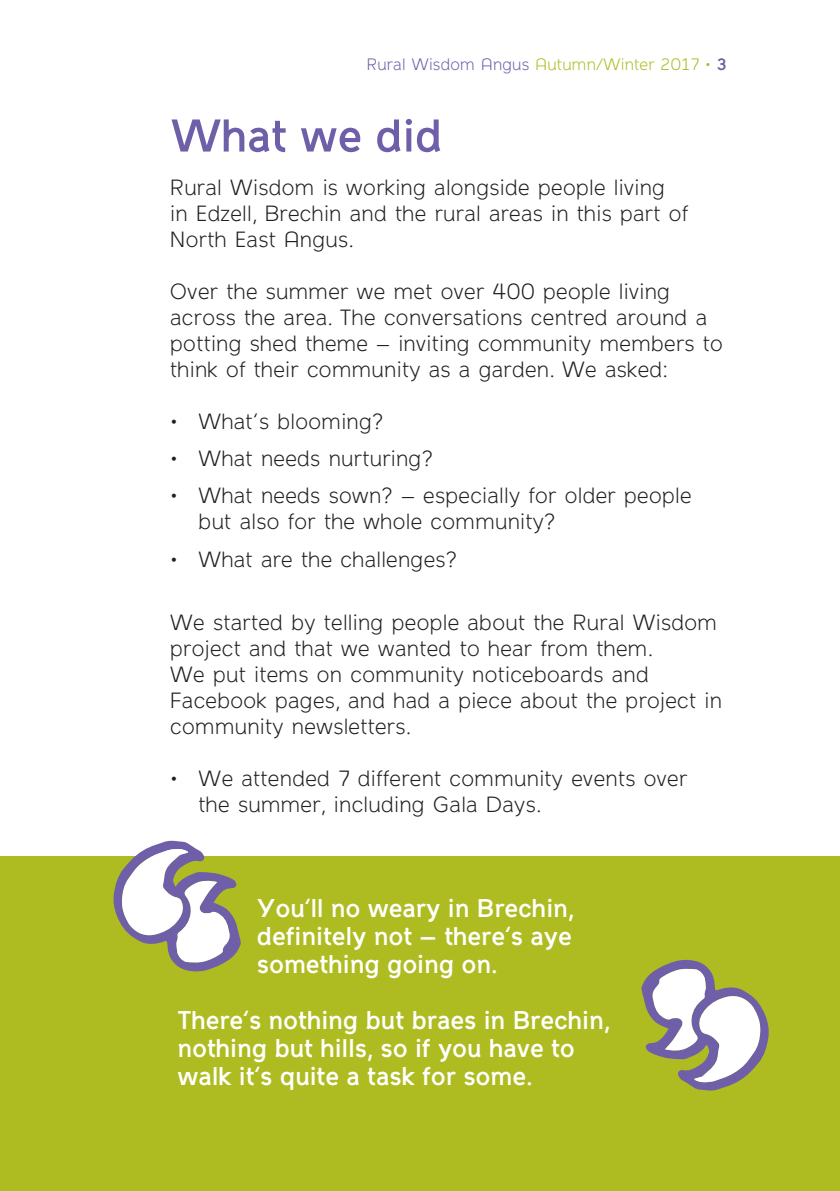
<style>
.page{position:relative;width:840px;height:1191px;background:#fff}
.page>*{position:absolute;margin:0;border:0;box-sizing:border-box;transform-origin:0 0}
.smalltitle{font:700 50px "Cifra";color:#6f5fa9}
.quotes{font:700 28px/28px "Cifra";color:#fff;text-align:justify}
.text{font:300 24px/26px "Cifra";color:#231f20}
.t1{font:300 18px "Cifra";color:#aebc21}
.s1{color:#6f5fa9}
.s2{font-weight:700;color:#6f5fa9}
</style>
<div class="page">
<div style="left:0;top:856px;width:839px;height:335px;background:#aebc21"></div>
<svg style="left:113px;top:840px;width:128px;height:132px"></svg>
<svg style="left:641px;top:959px;width:128px;height:132px"></svg>
<p class="t1" style="left:366px;top:55px;width:361px"><span class="s1">Rural Wisdom Angus</span> Autumn/Winter 2017 • <span class="s2">3</span></p>
<p class="smalltitle" style="left:170px;top:109px;width:273px">What we did</p>
<p class="text" style="left:170px;top:174px;width:519px">Rural Wisdom is working alongside people living in Edzell, Brechin and the rural areas in this part of<br>North East Angus.</p>
<p class="text" style="left:170px;top:278px;width:554px">Over the summer we met over 400 people living across the area. The conversations centred around a potting shed theme – inviting community members to think of their community as a garden. We asked:</p>
<p class="text" style="left:170px;top:408px;width:215px">• What’s blooming?</p>
<p class="text" style="left:170px;top:445px;width:264px">• What needs nurturing?</p>
<p class="text" style="left:198px;top:483px;width:494px;text-indent:-28px">• What needs sown? – especially for older people but also for the whole community?</p>
<p class="text" style="left:170px;top:546px;width:289px">• What are the challenges?</p>
<p class="text" style="left:170px;top:609px;width:553px">We started by telling people about the Rural Wisdom project and that we wanted to hear from them.<br>We put items on community noticeboards and Facebook pages, and had a piece about the project in community newsletters.</p>
<p class="text" style="left:198px;top:765px;width:490px;text-indent:-28px">• We attended 7 different community events over the summer, including Gala Days.</p>
<p class="quotes" style="left:257px;top:894px;width:318px">You’ll no weary in Brechin, definitely not – there’s aye something going on.</p>
<p class="quotes" style="left:177px;top:1006px;width:434px;text-align:left">There’s nothing but braes in Brechin, nothing but hills, so if you have to walk it’s quite a task for some.</p>
</div>
